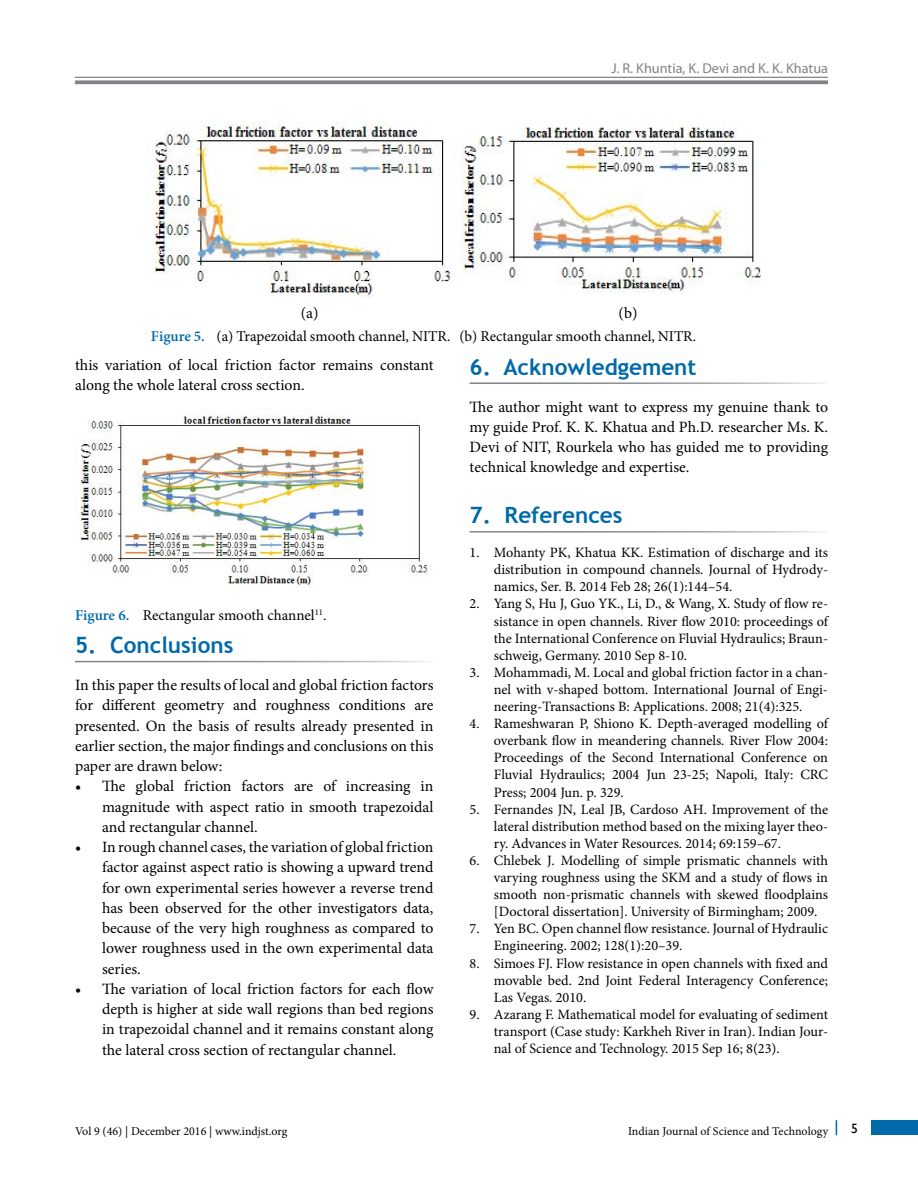
<style>
.page{position:relative;width:918px;height:1188px;background:#fff}
.page>*{position:absolute;margin:0;border:0;box-sizing:border-box;transform-origin:0 0}
.t1{font:700 22.5px "Trebuchet MS";color:#0069aa}
.t2{font:15.75px/20.2px "Minion Pro";color:#000;text-align:justify}
.t3{font:15px "Minion Pro";color:#000}
.t4{font:14.25px/17.1px "Minion Pro";color:#000;text-align:justify}
.t5{font:14.25px "Myriad Pro";color:#818387}
.t6{font:13.5px "Gill Sans";color:#000}
.t7{font:12px "Minion Pro";color:#000}
.s1{font-weight:600;color:#0069aa}
</style>
<div class="page">
<hr style="left:75px;top:77px;width:753px;height:1px;background:#818387">
<svg style="left:75px;top:80px;width:753px;height:4px;background:#8e9094"></svg>
<div style="left:872px;top:1120px;width:46px;height:15px;background:#0069aa"></div>
<svg style="left:836px;top:1120px;width:1px;height:15px"></svg>
<img style="left:77px;top:408px;width:355px;height:179px">
<img style="left:147px;top:120px;width:614px;height:178px">
<p class="t5" style="left:611px;top:60px;width:218px">J. R. Khuntia, K. Devi and K. K. Khatua</p>
<p class="t2" style="left:301px;top:303px;width:19px">(a)</p>
<p class="t2" style="left:619px;top:303px;width:20px">(b)</p>
<p class="t3" style="left:151px;top:326px;width:547px"><span class="s1">Figure 5.</span> (a) Trapezoidal smooth channel, NITR. (b) Rectangular smooth channel, NITR.</p>
<p class="t2" style="left:75px;top:355px;width:360px">this variation of local friction factor remains constant along the whole lateral cross section.</p>
<p class="t3" style="left:75px;top:605px;width:253px"><span class="s1">Figure 6.</span> Rectangular smooth channel<sup>11</sup>.</p>
<h1 class="t1" style="left:75px;top:631px;width:160px">5. Conclusions</h1>
<p class="t2" style="left:75px;top:675px;width:360px">In this paper the results of local and global friction factors for different geometry and roughness conditions are presented. On the basis of results already presented in earlier section, the major findings and conclusions on this paper are drawn below:</p>
<p class="t2" style="left:102px;top:776px;width:333px;text-indent:-27px">• The global friction factors are of increasing in magnitude with aspect ratio in smooth trapezoidal and rectangular channel.</p>
<p class="t2" style="left:102px;top:837px;width:333px;text-indent:-27px">• In rough channel cases, the variation of global friction factor against aspect ratio is showing a upward trend for own experimental series however a reverse trend has been observed for the other investigators data, because of the very high roughness as compared to lower roughness used in the own experimental data series.</p>
<p class="t2" style="left:102px;top:979px;width:333px;text-indent:-27px">• The variation of local friction factors for each flow depth is higher at side wall regions than bed regions in trapezoidal channel and it remains constant along the lateral cross section of rectangular channel.</p>
<h1 class="t1" style="left:470px;top:353px;width:228px">6. Acknowledgement</h1>
<p class="t2" style="left:470px;top:397px;width:360px">The author might want to express my genuine thank to my guide Prof. K. K. Khatua and Ph.D. researcher Ms. K.<br>Devi of NIT, Rourkela who has guided me to providing technical knowledge and expertise.</p>
<h1 class="t1" style="left:470px;top:501px;width:154px">7. References</h1>
<p class="t4" style="left:494px;top:544px;width:336px;text-indent:-24px">1. Mohanty PK, Khatua KK. Estimation of discharge and its distribution in compound channels. Journal of Hydrody&shy;namics, Ser. B. 2014 Feb 28; 26(1):144–54.</p>
<p class="t4" style="left:494px;top:595px;width:336px;text-indent:-24px">2. Yang S, Hu J, Guo YK., Li, D., &amp; Wang, X. Study of flow re&shy;sistance in open channels. River flow 2010: proceedings of the International Conference on Fluvial Hydraulics; Braun&shy;schweig, Germany. 2010 Sep 8-10.</p>
<p class="t4" style="left:494px;top:664px;width:336px;text-indent:-24px">3. Mohammadi, M. Local and global friction factor in a chan&shy;nel with v-shaped bottom. International Journal of Engi&shy;neering-Transactions B: Applications. 2008; 21(4):325.</p>
<p class="t4" style="left:494px;top:715px;width:336px;text-indent:-24px">4. Rameshwaran P, Shiono K. Depth-averaged modelling of overbank flow in meandering channels. River Flow 2004:<br>Proceedings of the Second International Conference on Fluvial Hydraulics; 2004 Jun 23-25; Napoli, Italy: CRC Press; 2004 Jun. p. 329.</p>
<p class="t4" style="left:494px;top:801px;width:336px;text-indent:-24px">5. Fernandes JN, Leal JB, Cardoso AH. Improvement of the lateral distribution method based on the mixing layer theo&shy;ry. Advances in Water Resources. 2014; 69:159–67.</p>
<p class="t4" style="left:494px;top:852px;width:336px;text-indent:-24px">6. Chlebek J. Modelling of simple prismatic channels with varying roughness using the SKM and a study of flows in smooth non-prismatic channels with skewed floodplains [Doctoral dissertation]. University of Birmingham; 2009.</p>
<p class="t4" style="left:494px;top:920px;width:336px;text-indent:-24px">7. Yen BC. Open channel flow resistance. Journal of Hydraulic<br>Engineering. 2002; 128(1):20–39.</p>
<p class="t4" style="left:494px;top:954px;width:336px;text-indent:-24px">8. Simoes FJ. Flow resistance in open channels with fixed and movable bed. 2nd Joint Federal Interagency Conference; Las Vegas. 2010.</p>
<p class="t4" style="left:494px;top:1006px;width:336px;text-indent:-24px">9. Azarang F. Mathematical model for evaluating of sediment transport (Case study: Karkheh River in Iran). Indian Jour&shy;nal of Science and Technology. 2015 Sep 16; 8(23).</p>
<p class="t7" style="left:75px;top:1123px;width:214px">Vol 9 (46) | December 2016 | www.indjst.org</p>
<p class="t7" style="left:628px;top:1123px;width:202px">Indian Journal of Science and Technology</p>
<p class="t6" style="left:851px;top:1121px;width:8px">5</p>
</div>
